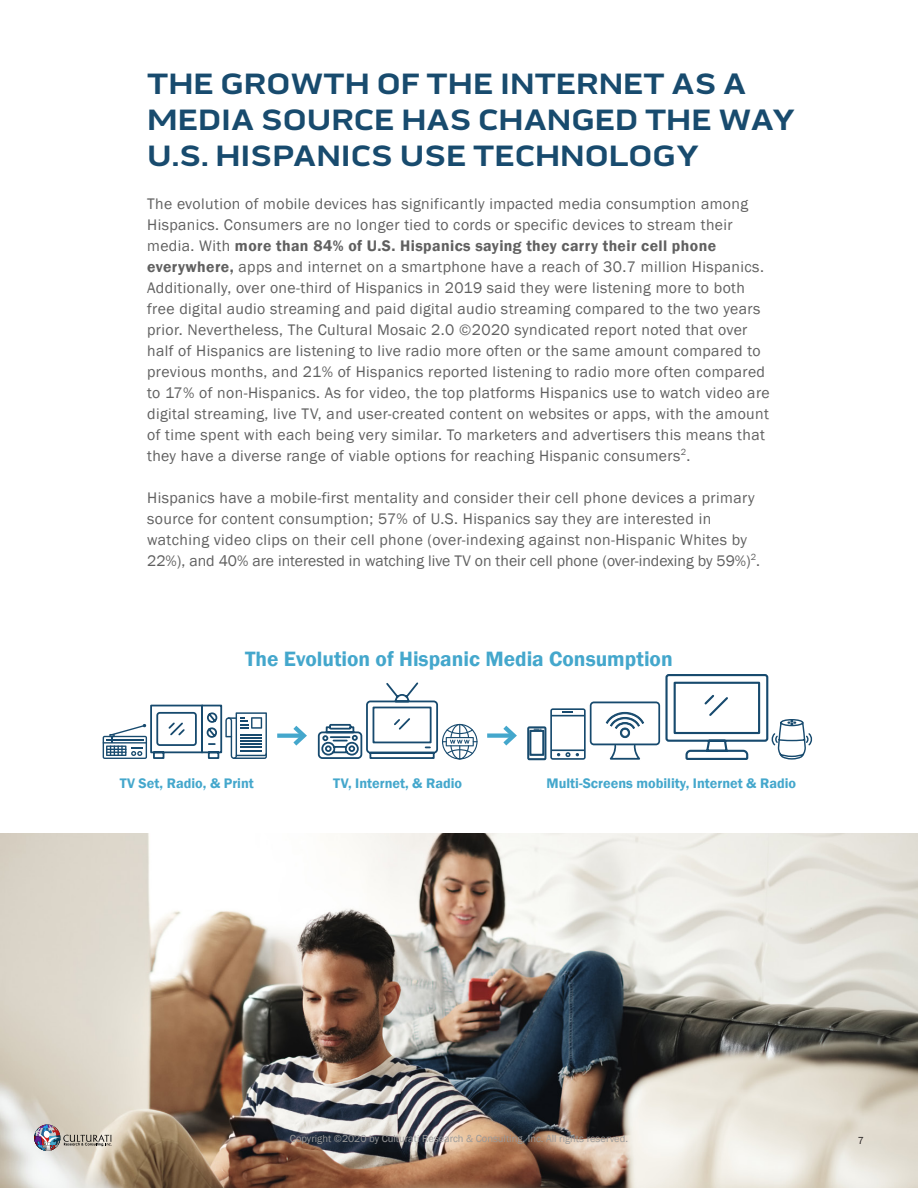
<style>
.page{position:relative;width:918px;height:1188px;background:#fff}
.page>*{position:absolute;margin:0;border:0;box-sizing:border-box;transform-origin:0 0}
.t1{font:700 30px/36px "Pill Gothic 900 mg";color:#184b6e}
.t2{font:600 21.3px "Franklin Gothic";color:#44a7cc}
.t3{font:15.75px/21px "Franklin Gothic";letter-spacing:.025em;color:#606060}
.t4{font:600 14.25px "Franklin Gothic";color:#44a7cc}
.t5{font:10.5px "Franklin Gothic";color:#999}
.t6{font:10.5px "Franklin Gothic";color:#231f20}
.s1{font-weight:600}
</style>
<div class="page">
<img style="left:0;top:834px;width:918px;height:354px">
<svg style="left:34px;top:1124px;width:78px;height:27px;background:#b4adaa"></svg>
<svg style="left:103px;top:704px;width:164px;height:55px"></svg>
<svg style="left:317px;top:682px;width:161px;height:78px"></svg>
<div style="left:487px;top:733px;width:27px;height:5px;background:#44a7cc"></div>
<svg style="left:499px;top:725px;width:18px;height:21px"></svg>
<svg style="left:277px;top:734px;width:12px;height:4px"></svg>
<svg style="left:289px;top:725px;width:18px;height:21px"></svg>
<svg style="left:527px;top:674px;width:285px;height:87px"></svg>
<p class="t1" style="left:147px;top:67px;width:650px">THE GROWTH OF THE INTERNET AS A<br>MEDIA SOURCE HAS CHANGED THE WAY<br>U.S. HISPANICS USE TECHNOLOGY</p>
<p class="t3" style="left:147px;top:193px;width:624px">The evolution of mobile devices has significantly impacted media consumption among Hispanics. Consumers are no longer tied to cords or specific devices to stream their media. With <span class="s1">more than 84% of U.S. Hispanics saying they carry their cell phone everywhere,</span> apps and internet on a smartphone have a reach of 30.7 million Hispanics.<br>Additionally, over one-third of Hispanics in 2019 said they were listening more to both free digital audio streaming and paid digital audio streaming compared to the two years prior. Nevertheless, The Cultural Mosaic 2.0 ©2020 syndicated report noted that over half of Hispanics are listening to live radio more often or the same amount compared to previous months, and 21% of Hispanics reported listening to radio more often compared to 17% of non-Hispanics. As for video, the top platforms Hispanics use to watch video are digital streaming, live TV, and user-created content on websites or apps, with the amount of time spent with each being very similar. To marketers and advertisers this means that they have a diverse range of viable options for reaching Hispanic consumers<sup>2</sup>.</p>
<p class="t3" style="left:147px;top:487px;width:615px">Hispanics have a mobile-first mentality and consider their cell phone devices a primary source for content consumption; 57% of U.S. Hispanics say they are interested in watching video clips on their cell phone (over-indexing against non-Hispanic Whites by 22%), and 40% are interested in watching live TV on their cell phone (over-indexing by 59%)<sup>2</sup>.</p>
<p class="t2" style="left:245px;top:645px;width:429px">The Evolution of Hispanic Media Consumption</p>
<p class="t4" style="left:120px;top:774px;width:136px">TV Set, Radio, &amp; Print</p>
<p class="t4" style="left:333px;top:774px;width:130px">TV, Internet, &amp; Radio</p>
<p class="t4" style="left:547px;top:774px;width:251px">Multi-Screens mobility, Internet &amp; Radio</p>
<p class="t5" style="left:290px;top:1132px;width:340px">Copyright ©2020 by Culturati Research &amp; Consulting, Inc. All rights reserved.</p>
<p class="t6" style="left:858px;top:1134px;width:8px">7</p>
</div>
